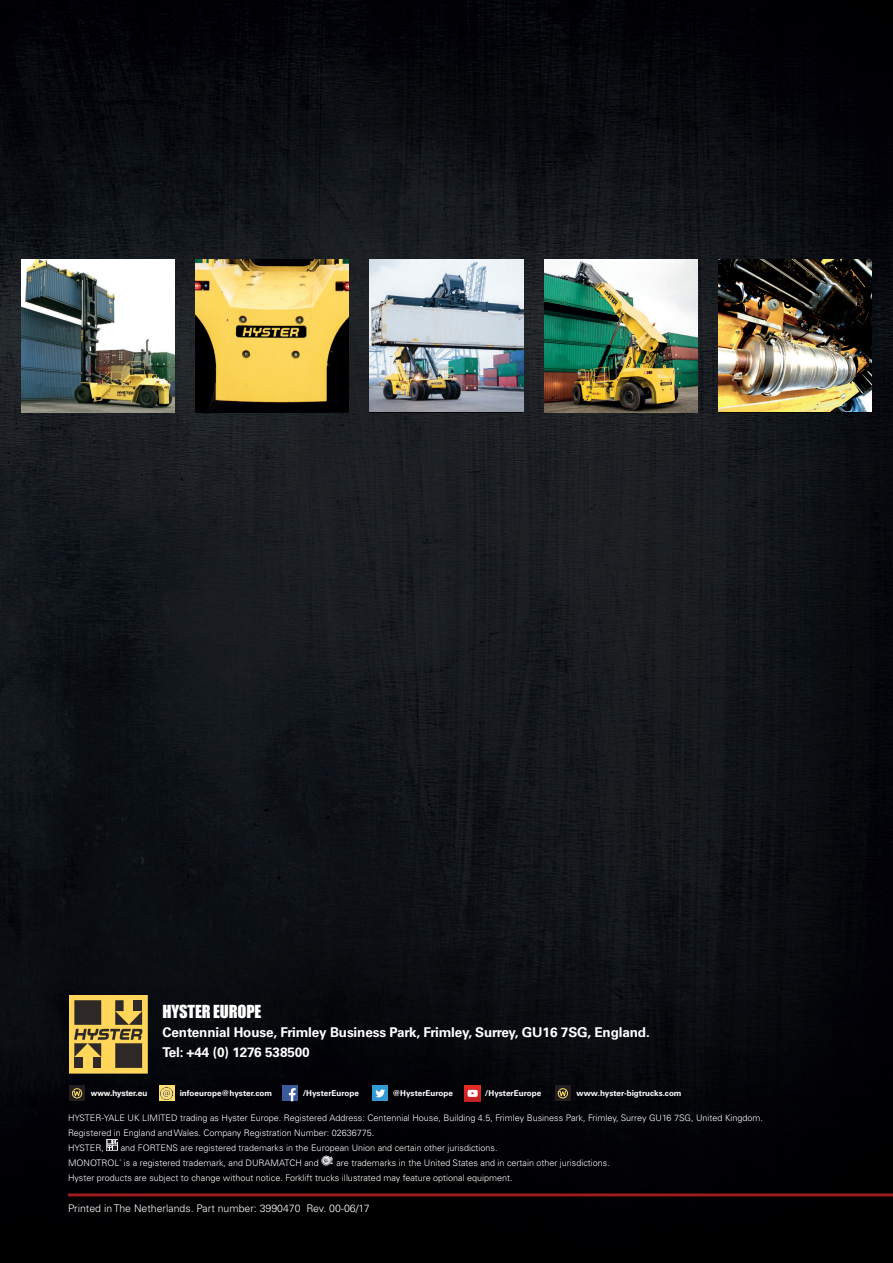
<style>
.page{position:relative;width:893px;height:1263px;background:#fff}
.page>*{position:absolute;margin:0;border:0;box-sizing:border-box;transform-origin:0 0}
.t1{font:16.5px "Impact";letter-spacing:-.01em;color:#fff}
.t2{font:700 13.5px "Univers LTCYR 65";letter-spacing:-.01em;color:#fff}
.t3{font:300 10.5px "Univers LTCYR 45";color:#fff}
.t4{font:300 9px "Univers LTCYR 45";color:#fff}
.t5{font:700 8.1px "Univers";color:#fff}
.t6{font:700 8.1px "Helvetica Neue";color:#fff}
</style>
<div class="page">
<img style="left:0;top:0;width:893px;height:1263px">
<img style="left:544px;top:259px;width:153px;height:153px">
<img style="left:719px;top:259px;width:153px;height:153px">
<img style="left:370px;top:259px;width:153px;height:153px">
<img style="left:21px;top:259px;width:153px;height:153px">
<img style="left:196px;top:259px;width:153px;height:153px">
<svg style="left:69px;top:995px;width:79px;height:78px;background:#b89b47"></svg>
<div style="left:74px;top:1000px;width:27px;height:25px;background:#2e2926"></div>
<svg style="left:106px;top:1139px;width:12px;height:12px"></svg>
<svg style="left:321px;top:1156px;width:15px;height:10px"></svg>
<hr style="left:68px;top:1193px;width:825px;height:3px;background:#9e1c1f">
<img style="left:554px;top:1085px;width:18px;height:18px">
<div style="left:555px;top:1085px;width:16px;height:16px;background:#231f20"></div>
<svg style="left:557px;top:1088px;width:11px;height:11px"></svg>
<img style="left:158px;top:1085px;width:18px;height:18px">
<svg style="left:159px;top:1086px;width:15px;height:15px"></svg>
<img style="left:68px;top:1085px;width:18px;height:18px">
<div style="left:69px;top:1086px;width:16px;height:15px;background:#231f20"></div>
<img style="left:281px;top:1085px;width:18px;height:18px">
<div style="left:283px;top:1086px;width:15px;height:15px;background:#3b5a9a"></div>
<img style="left:371px;top:1085px;width:18px;height:18px">
<div style="left:372px;top:1086px;width:16px;height:15px;background:#329ad5"></div>
<img style="left:464px;top:1085px;width:18px;height:18px">
<svg style="left:465px;top:1086px;width:15px;height:15px"></svg>
<svg style="left:72px;top:1088px;width:11px;height:11px"></svg>
<svg style="left:160px;top:1087px;width:13px;height:12px"></svg>
<svg style="left:375px;top:1089px;width:10px;height:8px"></svg>
<svg style="left:289px;top:1088px;width:7px;height:13px"></svg>
<svg style="left:468px;top:1090px;width:10px;height:7px"></svg>
<p class="t1" style="left:163px;top:998px;width:100px">HYSTER EUROPE</p>
<p class="t2" style="left:163px;top:1023px;width:489px">Centennial House, Frimley Business Park, Frimley, Surrey, GU16 7SG, England.</p>
<p class="t2" style="left:163px;top:1042px;width:148px">Tel: +44 (0) 1276 538500</p>
<p class="t6" style="left:91px;top:1086px;width:58px">www.hyster.eu</p>
<p class="t5" style="left:180px;top:1088px;width:94px">infoeurope@hyster.com</p>
<p class="t5" style="left:303px;top:1088px;width:58px">/HysterEurope</p>
<p class="t5" style="left:392px;top:1088px;width:62px">@HysterEurope</p>
<p class="t5" style="left:485px;top:1088px;width:58px">/HysterEurope</p>
<p class="t5" style="left:577px;top:1088px;width:107px">www.hyster-bigtrucks.com</p>
<p class="t4" style="left:68px;top:1111px;width:697px">HYSTER-YALE UK LIMITED trading as Hyster Europe. Registered Address: Centennial House, Building 4.5, Frimley Business Park, Frimley, Surrey GU16 7SG, United Kingdom.</p>
<p class="t4" style="left:68px;top:1126px;width:308px">Registered in England and Wales. Company Registration Number: 02636775.</p>
<p class="t4" style="left:68px;top:1141px;width:37px">HYSTER,</p>
<p class="t4" style="left:121px;top:1141px;width:378px">and FORTENS are registered trademarks in the European Union and certain other jurisdictions.</p>
<p class="t4" style="left:68px;top:1156px;width:252px">MONOTROL<sup>®</sup> is a registered trademark, and DURAMATCH and</p>
<p class="t4" style="left:336px;top:1156px;width:275px">are trademarks in the United States and in certain other jurisdictions.</p>
<p class="t4" style="left:68px;top:1171px;width:446px">Hyster products are subject to change without notice. Forklift trucks illustrated may feature optional equipment.</p>
<p class="t3" style="left:68px;top:1201px;width:303px">Printed in The Netherlands. Part number: 3990470 Rev. 00-06/17</p>
</div>
